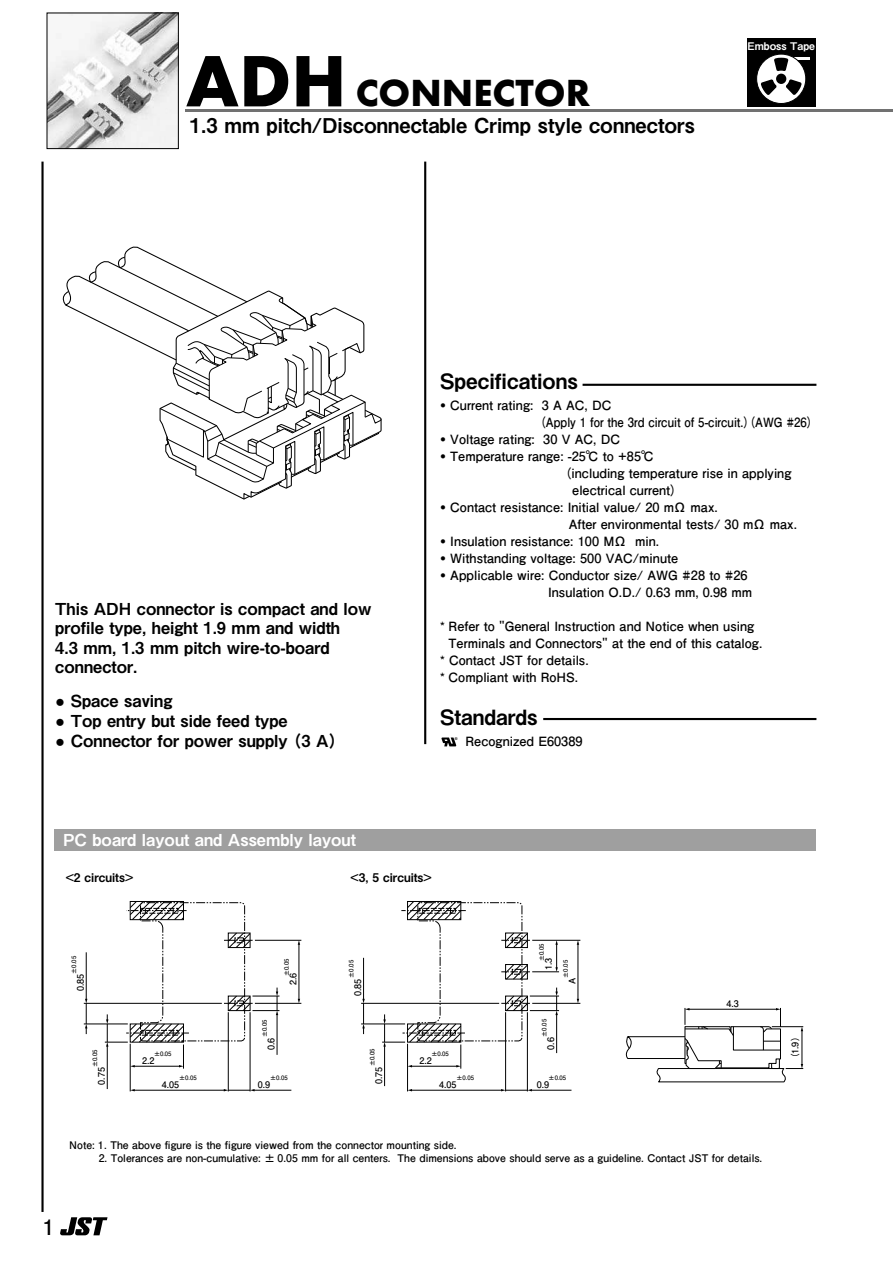
<style>
.page{position:relative;width:893px;height:1263px;background:#fff}
.page>*{position:absolute;margin:0;border:0;box-sizing:border-box;transform-origin:0 0}
.t1{font:700 39.3px "Futura PT";color:#000}
.t2{font:700 21.3px "Futo Go B101 Pr 6 N";color:#000}
.t3{font:21px "Midashi Go Pr 6 N MB31";color:#000}
.t4{font:20.4px "Midashi Go Pr 6 N MB31";color:#000}
.t5{font:16.5px/19px "Midashi Go Pr 6 N MB31";color:#000}
.t6{font:16.5px "Midashi Go Pr 6 N MB31";color:#fff}
.t7{font:700 12.75px/17px "Futo Go B101 Pr 6 N";color:#000}
.t8{font:12px "Midashi Go Pr 6 N MB31";color:#000}
.t9{font:700 10.5px "Futo Go B101 Pr 6 N";color:#000}
.t10{font:10.5px "Midashi Go Pr 6 N MB31";color:#fff}
.t11{font:700 9px "Futo Go B101 Pr 6 N";color:#000}
.t12{font:700 6px "Futo Go B101 Pr 6 N";color:#000}
.t13{font:700 3.75px "Arial";color:#000}
.s1{font-size:75.45px}
.s2{font-family:"Arial";font-weight:700}
.s3{font-family:"Midashi Go Pr 6 N MB31";font-weight:400}
</style>
<div class="page">
<hr style="left:186px;top:110px;width:707px;height:2px;background:#717171">
<div style="left:747px;top:38px;width:68px;height:68px;background:#000"></div>
<hr style="left:789px;top:57px;width:21px;height:3px;background:#fff">
<div style="left:757px;top:54px;width:49px;height:49px;background:#fff;border-radius:50%"></div>
<div style="left:756px;top:54px;width:50px;height:50px;border:1px solid #000;border-radius:50%"></div>
<div style="left:776px;top:74px;width:10px;height:10px;background:#000;border-radius:50%"></div>
<svg style="left:775px;top:57px;width:14px;height:14px"></svg>
<svg style="left:760px;top:80px;width:18px;height:15px"></svg>
<svg style="left:784px;top:78px;width:18px;height:18px"></svg>
<svg style="left:62px;top:246px;width:320px;height:254px"></svg>
<svg style="left:47px;top:13px;width:132px;height:136px"></svg>
<hr style="left:424px;top:162px;width:2px;height:582px;background:#000">
<hr style="left:41px;top:162px;width:3px;height:1050px;background:#000">
<svg style="left:60px;top:1217px;width:48px;height:18px"></svg>
<hr style="left:583px;top:384px;width:233px;height:2px;background:#000">
<hr style="left:543px;top:718px;width:273px;height:2px;background:#000">
<svg style="left:441px;top:737px;width:15px;height:9px"></svg>
<div style="left:55px;top:829px;width:761px;height:21px;background:#9f9f9f"></div>
<hr style="left:86px;top:952px;width:1px;height:48px;background:#000">
<svg style="left:85px;top:999px;width:2px;height:35px"></svg>
<hr style="left:84px;top:1003px;width:138px;height:1px;background:#000">
<hr style="left:84px;top:1024px;width:44px;height:1px;background:#000">
<hr style="left:255px;top:940px;width:46px;height:1px;background:#000">
<hr style="left:255px;top:1003px;width:46px;height:1px;background:#000">
<hr style="left:299px;top:944px;width:1px;height:56px;background:#000">
<hr style="left:107px;top:1046px;width:1px;height:43px;background:#000">
<svg style="left:105px;top:901px;width:174px;height:168px"></svg>
<hr style="left:254px;top:1090px;width:37px;height:1px;background:#000">
<hr style="left:250px;top:1012px;width:1px;height:79px;background:#000">
<hr style="left:228px;top:1012px;width:1px;height:79px;background:#000">
<hr style="left:130px;top:1044px;width:1px;height:47px;background:#000">
<hr style="left:134px;top:1090px;width:91px;height:1px;background:#000">
<svg style="left:224px;top:1089px;width:31px;height:2px"></svg>
<hr style="left:363px;top:958px;width:1px;height:42px;background:#000">
<svg style="left:362px;top:999px;width:3px;height:35px"></svg>
<hr style="left:361px;top:1003px;width:138px;height:1px;background:#000">
<hr style="left:361px;top:1024px;width:44px;height:1px;background:#000">
<hr style="left:532px;top:940px;width:48px;height:1px;background:#000">
<hr style="left:532px;top:1003px;width:48px;height:1px;background:#000">
<hr style="left:578px;top:944px;width:1px;height:56px;background:#000">
<hr style="left:384px;top:1046px;width:1px;height:40px;background:#000">
<svg style="left:382px;top:901px;width:177px;height:168px"></svg>
<hr style="left:531px;top:1090px;width:40px;height:1px;background:#000">
<hr style="left:527px;top:1012px;width:1px;height:79px;background:#000">
<hr style="left:505px;top:1012px;width:1px;height:79px;background:#000">
<hr style="left:407px;top:1044px;width:1px;height:47px;background:#000">
<hr style="left:411px;top:1090px;width:91px;height:1px;background:#000">
<svg style="left:501px;top:1089px;width:31px;height:2px"></svg>
<svg style="left:625px;top:1008px;width:178px;height:75px"></svg>
<h1 class="t1" style="left:186px;top:70px;width:406px"><span class="s1">ADH</span> CONNECTOR</h1>
<h3 class="t4" style="left:190px;top:109px;width:506px">1.3 mm pitch/Disconnectable Crimp style connectors</h3>
<p class="t10" style="left:748px;top:37px;width:69px">Emboss Tape</p>
<p class="t5" style="left:55px;top:599px;width:318px">This ADH connector is compact and low profile type, height 1.9 mm and width<br>4.3 mm, 1.3 mm pitch wire-to-board connector.</p>
<p class="t5" style="left:55px;top:690px;width:119px"><span class="s2">●</span> Space saving</p>
<p class="t5" style="left:55px;top:711px;width:234px"><span class="s2">●</span> Top entry but side feed type</p>
<p class="t5" style="left:55px;top:731px;width:283px"><span class="s2">●</span> Connector for power supply (3 A)</p>
<h3 class="t3" style="left:440px;top:365px;width:139px">Specifications</h3>
<p class="t7" style="left:540px;top:396px;width:274px;text-indent:-100px"><span class="s3">•</span> Current rating: 3 A AC, DC<br>(Apply 1 for the 3rd circuit of 5-circuit.) (AWG #26)</p>
<p class="t7" style="left:440px;top:430px;width:181px"><span class="s3">•</span> Voltage rating: 30 V AC, DC</p>
<p class="t7" style="left:440px;top:447px;width:215px"><span class="s3">•</span> Temperature range: -25℃ to +85℃</p>
<p class="t7" style="left:565px;top:464px;width:228px">(including temperature rise in applying</p>
<p class="t7" style="left:572px;top:481px;width:106px">electrical current)</p>
<p class="t7" style="left:569px;top:498px;width:230px;text-indent:-129px"><span class="s3">•</span> Contact resistance: Initial value/ 20 mΩ max.<br>After environmental tests/ 30 mΩ max.</p>
<p class="t7" style="left:440px;top:532px;width:220px"><span class="s3">•</span> Insulation resistance: 100 MΩ min.</p>
<p class="t7" style="left:440px;top:549px;width:240px"><span class="s3">•</span> Withstanding voltage: 500 VAC/minute</p>
<p class="t7" style="left:548px;top:566px;width:206px;text-indent:-108px"><span class="s3">•</span> Applicable wire: Conductor size/ AWG #28 to #26<br>Insulation O.D./ 0.63 mm, 0.98 mm</p>
<p class="t7" style="left:440px;top:617px;width:316px">* Refer to "General Instruction and Notice when using</p>
<p class="t7" style="left:449px;top:634px;width:315px">Terminals and Connectors" at the end of this catalog.</p>
<p class="t7" style="left:440px;top:651px;width:150px">* Contact JST for details.</p>
<p class="t7" style="left:440px;top:668px;width:140px">* Compliant with RoHS.</p>
<h3 class="t3" style="left:440px;top:701px;width:99px">Standards</h3>
<p class="t7" style="left:466px;top:732px;width:118px">Recognized E60389</p>
<p class="t13" style="left:455px;top:736px;width:4px">Æ</p>
<p class="t6" style="left:63px;top:827px;width:294px">PC board layout and Assembly layout</p>
<p class="t8" style="left:66px;top:868px;width:69px">&lt;2 circuits&gt;</p>
<p class="t8" style="left:350px;top:868px;width:83px">&lt;3, 5 circuits&gt;</p>
<p class="t12" style="left:69px;top:974px;width:19px;rotate:-90deg">±0.05</p>
<p class="t11" style="left:73px;top:991px;width:19px;rotate:-90deg">0.85</p>
<p class="t12" style="left:282px;top:976px;width:19px;rotate:-90deg">±0.05</p>
<p class="t11" style="left:286px;top:985px;width:14px;rotate:-90deg">2.6</p>
<p class="t12" style="left:346px;top:977px;width:19px;rotate:-90deg">±0.05</p>
<p class="t11" style="left:351px;top:996px;width:19px;rotate:-90deg">0.85</p>
<p class="t12" style="left:537px;top:961px;width:19px;rotate:-90deg">±0.05</p>
<p class="t11" style="left:541px;top:970px;width:14px;rotate:-90deg">1.3</p>
<p class="t12" style="left:561px;top:977px;width:19px;rotate:-90deg">±0.05</p>
<p class="t11" style="left:565px;top:984px;width:8px;rotate:-90deg">A</p>
<p class="t11" style="left:726px;top:997px;width:14px">4.3</p>
<p class="t12" style="left:260px;top:1037px;width:19px;rotate:-90deg">±0.05</p>
<p class="t11" style="left:264px;top:1050px;width:14px;rotate:-90deg">0.6</p>
<p class="t12" style="left:90px;top:1067px;width:19px;rotate:-90deg">±0.05</p>
<p class="t12" style="left:154px;top:1049px;width:19px">±0.05</p>
<p class="t11" style="left:142px;top:1053px;width:14px">2.2</p>
<p class="t11" style="left:94px;top:1084px;width:19px;rotate:-90deg">0.75</p>
<p class="t12" style="left:270px;top:1073px;width:19px">±0.05</p>
<p class="t12" style="left:179px;top:1073px;width:19px">±0.05</p>
<p class="t11" style="left:162px;top:1077px;width:19px">4.05</p>
<p class="t11" style="left:258px;top:1077px;width:14px">0.9</p>
<p class="t12" style="left:539px;top:1036px;width:19px;rotate:-90deg">±0.05</p>
<p class="t11" style="left:544px;top:1049px;width:14px;rotate:-90deg">0.6</p>
<p class="t12" style="left:367px;top:1066px;width:19px;rotate:-90deg">±0.05</p>
<p class="t11" style="left:419px;top:1053px;width:14px">2.2</p>
<p class="t11" style="left:372px;top:1084px;width:19px;rotate:-90deg">0.75</p>
<p class="t12" style="left:549px;top:1073px;width:19px">±0.05</p>
<p class="t12" style="left:431px;top:1049px;width:19px">±0.05</p>
<p class="t12" style="left:456px;top:1073px;width:19px">±0.05</p>
<p class="t11" style="left:439px;top:1077px;width:19px">4.05</p>
<p class="t11" style="left:537px;top:1077px;width:14px">0.9</p>
<p class="t9" style="left:69px;top:1137px;width:389px">Note: 1. The above figure is the figure viewed from the connector mounting side.</p>
<p class="t9" style="left:99px;top:1150px;width:665px">2. Tolerances are non-cumulative: ± 0.05 mm for all centers. The dimensions above should serve as a guideline. Contact JST for details.</p>
<h2 class="t2" style="left:43px;top:1210px;width:13px">1</h2>
<p class="t11" style="left:788px;top:1058px;width:23px;rotate:-90deg">(1.9)</p>
</div>
